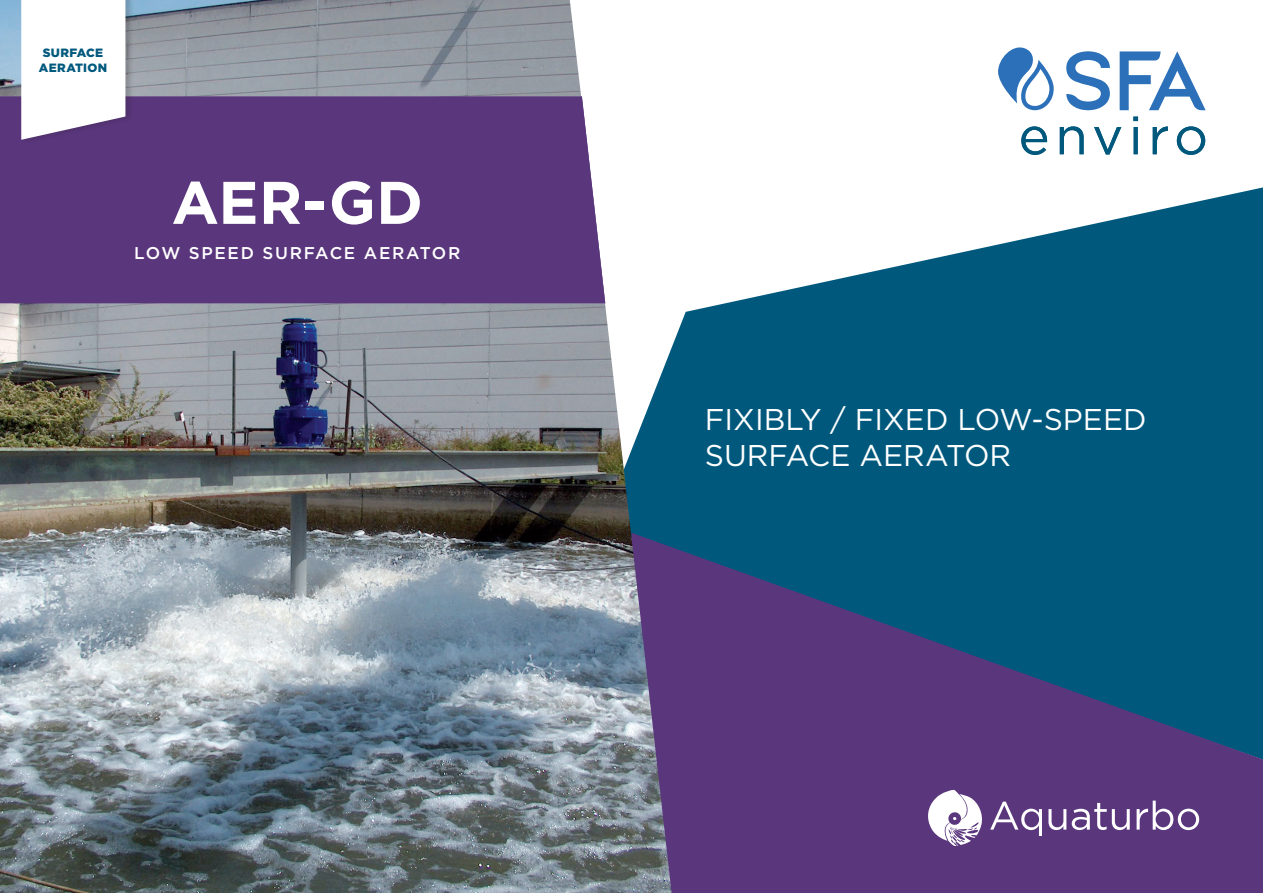
<style>
.page{position:relative;width:1263px;height:893px;background:#fff}
.page>*{position:absolute;margin:0;border:0;box-sizing:border-box;transform-origin:0 0}
.t1{font:700 60px "Gotham";color:#fff}
.t2{font:30px/36px "Gotham";color:#fff}
.t3{font:500 17.1px "Gotham";letter-spacing:.1em;color:#fff}
.t4{font:900 12px/15px "Gotham";letter-spacing:.02em;color:#00597d;text-align:center}
</style>
<div class="page">
<svg style="left:672px;top:187px;width:591px;height:346px;fill:#00597d"></svg>
<svg style="left:672px;top:533px;width:591px;height:360px;background:#3a427d"></svg>
<svg style="left:990px;top:802px;width:52px;height:34px"></svg>
<svg style="left:1048px;top:809px;width:18px;height:21px"></svg>
<svg style="left:1072px;top:803px;width:58px;height:27px"></svg>
<svg style="left:1136px;top:801px;width:63px;height:29px"></svg>
<svg style="left:928px;top:790px;width:56px;height:56px"></svg>
<img style="left:0;top:0;width:581px;height:96px">
<img style="left:0;top:301px;width:672px;height:592px">
<div style="left:0;top:96px;width:605px;height:207px;background:#5a367d"></div>
<div style="left:21px;top:0;width:113px;height:145px;background:#231f20;opacity:.2"></div>
<svg style="left:21px;top:0;width:104px;height:140px"></svg>
<svg style="left:1120px;top:51px;width:85px;height:59px"></svg>
<svg style="left:1066px;top:51px;width:44px;height:59px"></svg>
<svg style="left:998px;top:47px;width:56px;height:63px"></svg>
<svg style="left:1021px;top:117px;width:184px;height:38px"></svg>
<p class="t4" style="left:39px;top:45px;width:70px">SURFACE<br>AERATION</p>
<h1 class="t1" style="left:172px;top:163px;width:253px">AER-GD</h1>
<p class="t3" style="left:134px;top:242px;width:328px">LOW SPEED SURFACE AERATOR</p>
<p class="t2" style="left:705px;top:401px;width:443px">FIXIBLY / FIXED LOW-SPEED<br>SURFACE AERATOR</p>
</div>
